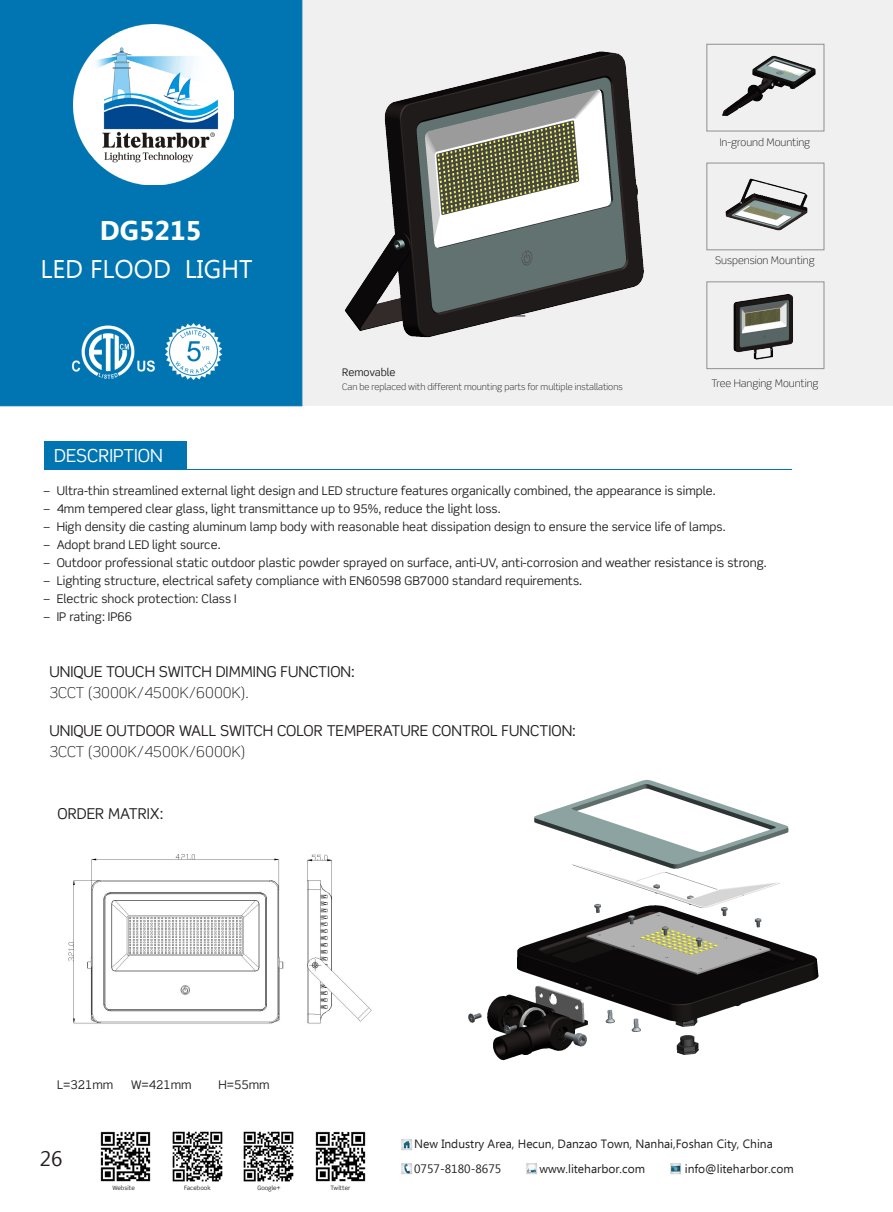
<style>
.page{position:relative;width:893px;height:1212px;background:#fff}
.page>*{position:absolute;margin:0;border:0;box-sizing:border-box;transform-origin:0 0}
.t1{font:700 27px "Ebrima";color:#fff}
.t2{font:25.5px "Ebrima";color:#fff}
.t3{font:21px "Ebrima";color:#231f20}
.t4{font:18px "Scene Std";color:#fff}
.t5{font:15px "Scene Std";color:#231f20}
.t6{font:300 15px "Scene Std";color:#231f20}
.t7{font:12px "Scene Std";color:#231f20}
.t8{font:12px/24.5px "Ebrima";color:#231f20;text-align:center}
.t9{font:300 10.5px "Scene Std";color:#231f20}
.t10{font:10.5px "Scene Std";color:#231f20}
.t11{font:300 9px "Scene Std";color:#231f20}
.t12{font:6px "Scene Std";color:#231f20}
.s1{font-family:"Ebrima"}
</style>
<div class="page">
<div style="left:302px;top:0;width:591px;height:406px;background:#eff0ef"></div>
<div style="left:0;top:0;width:302px;height:406px;background:#0075b2"></div>
<img style="left:74px;top:25px;width:160px;height:160px">
<img style="left:63px;top:322px;width:92px;height:59px">
<img style="left:166px;top:323px;width:56px;height:57px">
<img style="left:670px;top:1163px;width:11px;height:12px">
<img style="left:401px;top:1163px;width:11px;height:12px">
<img style="left:526px;top:1163px;width:11px;height:12px">
<img style="left:401px;top:1139px;width:11px;height:12px">
<img style="left:100px;top:1131px;width:51px;height:51px">
<img style="left:172px;top:1131px;width:51px;height:51px">
<img style="left:243px;top:1131px;width:51px;height:51px">
<img style="left:315px;top:1131px;width:51px;height:51px">
<img style="left:344px;top:51px;width:300px;height:287px">
<div style="left:44px;top:442px;width:142px;height:28px;background:#0075b2"></div>
<hr style="left:178px;top:469px;width:613px;height:1px;background:#0075b2">
<img style="left:468px;top:780px;width:351px;height:281px">
<img style="left:68px;top:854px;width:304px;height:170px">
<svg style="left:507px;top:316px;width:18px;height:1px"></svg>
<img style="left:722px;top:55px;width:94px;height:61px">
<div style="left:707px;top:44px;width:117px;height:87px;border:1px solid #919090"></div>
<img style="left:725px;top:178px;width:83px;height:53px">
<div style="left:707px;top:163px;width:117px;height:87px;border:1px solid #919090"></div>
<img style="left:733px;top:294px;width:60px;height:66px">
<div style="left:707px;top:282px;width:117px;height:87px;border:1px solid #919090"></div>
<p class="t1" style="left:100px;top:210px;width:103px">DG5215</p>
<p class="t2" style="left:40px;top:251px;width:214px">LED FLOOD LIGHT</p>
<p class="t10" style="left:342px;top:366px;width:55px">Removable</p>
<p class="t11" style="left:342px;top:381px;width:282px">Can be replaced with different mounting parts for multiple installations</p>
<p class="t9" style="left:720px;top:136px;width:92px">In-ground Mounting</p>
<p class="t9" style="left:715px;top:254px;width:101px">Suspension Mounting</p>
<p class="t9" style="left:711px;top:377px;width:109px">Tree Hanging Mounting</p>
<p class="t4" style="left:54px;top:444px;width:123px">USER MANUAL</p>
<p class="t7" style="left:44px;top:483px;width:673px"><span class="s1">–</span> Ultra-thin streamlined external light design and LED structure features organically combined, the appearance is simple.</p>
<p class="t7" style="left:44px;top:501px;width:458px"><span class="s1">–</span> 4mm tempered clear glass, light transmittance up to 95%, reduce the light loss.</p>
<p class="t7" style="left:44px;top:519px;width:683px"><span class="s1">–</span> High density die casting aluminum lamp body with reasonable heat dissipation design to ensure the service life of lamps.</p>
<p class="t7" style="left:44px;top:537px;width:178px"><span class="s1">–</span> Adopt brand LED light source.</p>
<p class="t7" style="left:44px;top:555px;width:724px"><span class="s1">–</span> Outdoor professional static outdoor plastic powder sprayed on surface, anti-UV, anti-corrosion and weather resistance is strong.</p>
<p class="t7" style="left:44px;top:573px;width:540px"><span class="s1">–</span> Lighting structure, electrical safety compliance with EN60598 GB7000 standard requirements.</p>
<p class="t7" style="left:44px;top:591px;width:194px"><span class="s1">–</span> Electric shock protection: Class I</p>
<p class="t7" style="left:44px;top:609px;width:90px"><span class="s1">–</span> IP rating: IP66</p>
<p class="t4" style="left:54px;top:444px;width:110px">DESCRIPTION</p>
<p class="t5" style="left:49px;top:662px;width:307px">UNIQUE TOUCH SWITCH DIMMING FUNCTION:</p>
<p class="t6" style="left:49px;top:683px;width:201px">3CCT (3000K/4500K/6000K).</p>
<p class="t5" style="left:49px;top:721px;width:528px">UNIQUE OUTDOOR WALL SWITCH COLOR TEMPERATURE CONTROL FUNCTION:</p>
<p class="t6" style="left:49px;top:742px;width:197px">3CCT (3000K/4500K/6000K)</p>
<p class="t5" style="left:58px;top:804px;width:107px">ORDER MATRIX:</p>
<p class="t7" style="left:57px;top:1077px;width:58px">L=321mm</p>
<p class="t7" style="left:131px;top:1077px;width:62px">W=421mm</p>
<p class="t7" style="left:219px;top:1077px;width:53px">H=55mm</p>
<p class="t3" style="left:40px;top:1144px;width:24px">26</p>
<p class="t12" style="left:113px;top:1184px;width:24px">Website</p>
<p class="t12" style="left:184px;top:1184px;width:28px">Facebook</p>
<p class="t12" style="left:257px;top:1184px;width:25px">Google+</p>
<p class="t12" style="left:330px;top:1184px;width:22px">Twitter</p>
<p class="t8" style="left:414px;top:1133px;width:360px">New Industry Area, Hecun, Danzao Town, Nanhai,Foshan City, China www.liteharbor.com</p>
<p class="t8" style="left:685px;top:1157px;width:110px">info@liteharbor.com</p>
<p class="t8" style="left:414px;top:1157px;width:89px">0757-8180-8675</p>
</div>
